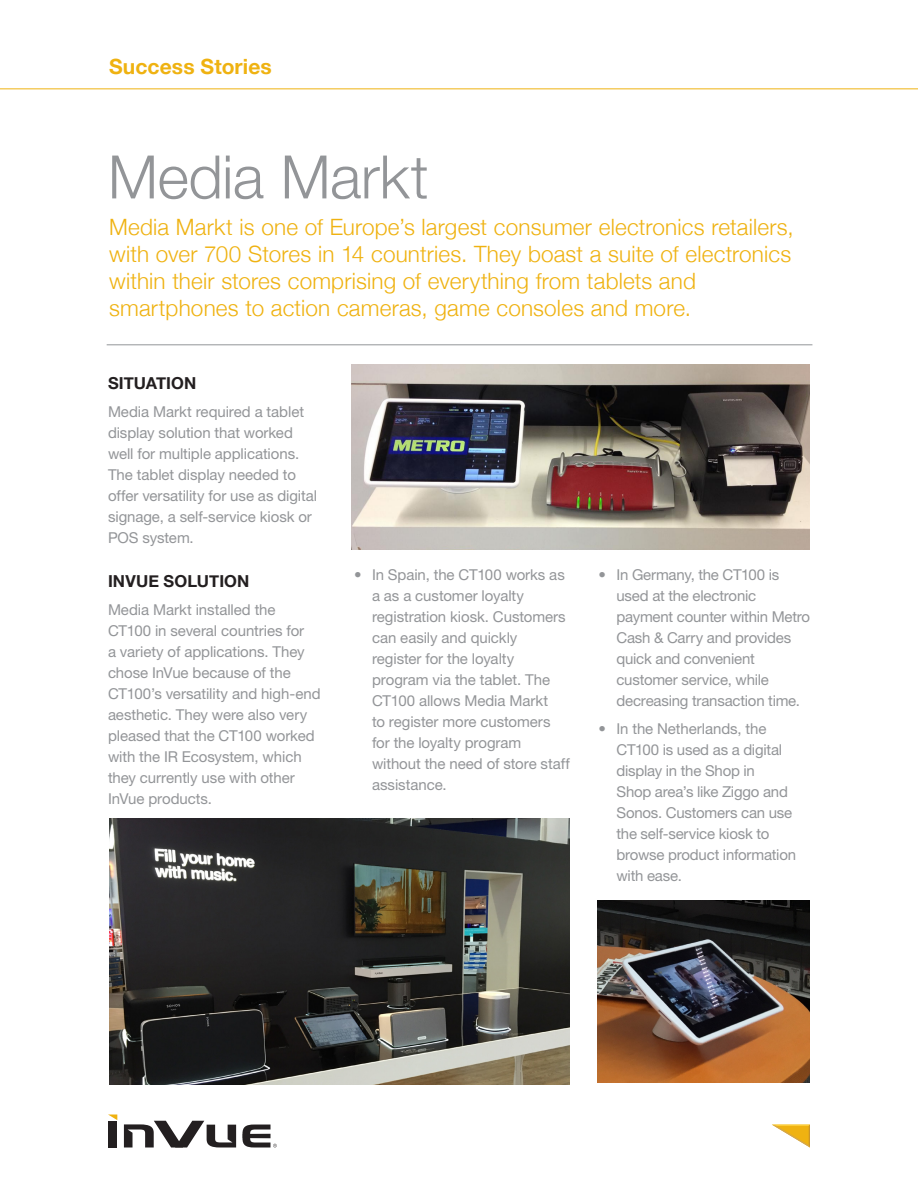
<style>
.page{position:relative;width:918px;height:1188px;background:#fff}
.page>*{position:absolute;margin:0;border:0;box-sizing:border-box;transform-origin:0 0}
.t1{font:300 60px "Helvetica Neue";letter-spacing:-.005em;color:#939598}
.t2{font:300 22.5px/27px "Helvetica Neue";letter-spacing:.01em;color:#efb211}
.t3{font:700 21px "Helvetica Neue";letter-spacing:.005em;color:#efb211}
.t4{font:700 16.5px "Helvetica Neue";letter-spacing:.005em;color:#231f20}
.t5{font:15px/21px "Helvetica Neue";letter-spacing:-.005em;color:#939598}
</style>
<div class="page">
<div style="left:109px;top:1121px;width:8px;height:26px;background:#231f20"></div>
<svg style="left:124px;top:1121px;width:112px;height:26px"></svg>
<svg style="left:109px;top:1115px;width:8px;height:5px"></svg>
<svg style="left:242px;top:1125px;width:35px;height:23px"></svg>
<svg style="left:772px;top:1125px;width:38px;height:23px"></svg>
<hr style="left:0;top:89px;width:918px;height:1px;background:#efb211">
<hr style="left:107px;top:345px;width:705px;height:1px;background:#939598">
<img style="left:597px;top:900px;width:213px;height:183px">
<img style="left:109px;top:819px;width:461px;height:265px">
<img style="left:351px;top:365px;width:459px;height:185px">
<p class="t3" style="left:109px;top:54px;width:164px">Success Stories</p>
<p class="t1" style="left:108px;top:140px;width:322px">Media Markt</p>
<p class="t2" style="left:109px;top:213px;width:686px">Media Markt is one of Europe’s largest consumer electronics retailers, with over 700 Stores in 14 countries. They boast a suite of electronics within their stores comprising of everything from tablets and smartphones to action cameras, game consoles and more.</p>
<p class="t4" style="left:108px;top:373px;width:90px">SITUATION</p>
<p class="t5" style="left:108px;top:401px;width:211px">Media Markt required a tablet display solution that worked well for multiple applications.<br>The tablet display needed to offer versatility for use as digital signage, a self-service kiosk or<br>POS system.</p>
<p class="t4" style="left:108px;top:571px;width:143px">INVUE SOLUTION</p>
<p class="t5" style="left:108px;top:599px;width:214px">Media Markt installed the<br>CT100 in several countries for<br>a variety of applications. They chose InVue because of the<br>CT100’s versatility and high-end aesthetic. They were also very pleased that the CT100 worked with the IR Ecosystem, which they currently use with other<br>InVue products.</p>
<p class="t5" style="left:372px;top:564px;width:199px;text-indent:-18px">• In Spain, the CT100 works as a as a customer loyalty registration kiosk. Customers can easily and quickly register for the loyalty program via the tablet. The<br>CT100 allows Media Markt<br>to register more customers for the loyalty program without the need of store staff assistance.</p>
<p class="t5" style="left:616px;top:564px;width:195px;text-indent:-18px">• In Germany, the CT100 is used at the electronic payment counter within Metro<br>Cash &amp; Carry and provides quick and convenient customer service, while decreasing transaction time.</p>
<p class="t5" style="left:616px;top:718px;width:181px;text-indent:-18px">• In the Netherlands, the<br>CT100 is used as a digital display in the Shop in<br>Shop area’s like Ziggo and<br>Sonos. Customers can use the self-service kiosk to browse product information with ease.</p>
</div>
